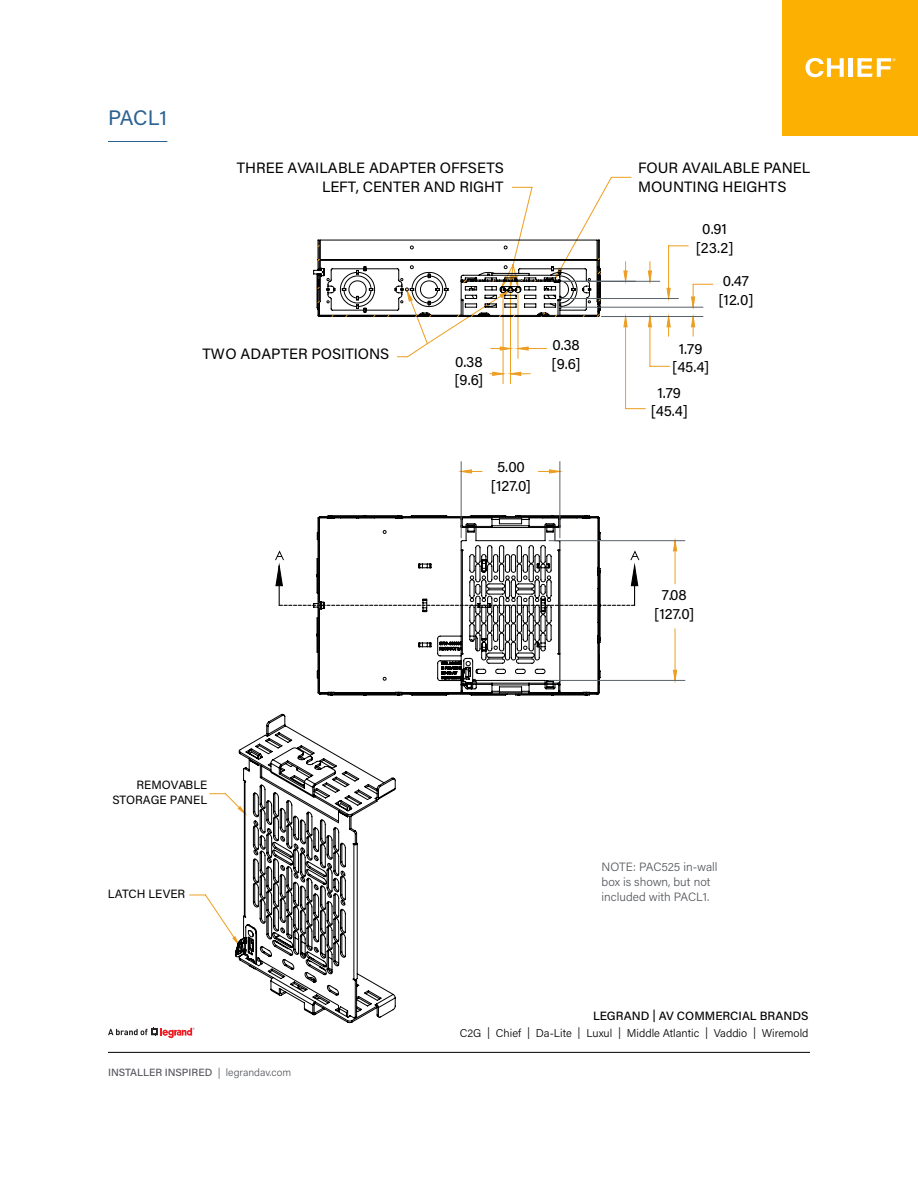
<style>
.page{position:relative;width:918px;height:1188px;background:#fff}
.page>*{position:absolute;margin:0;border:0;box-sizing:border-box;transform-origin:0 0}
.t1{font:21px "Acumin Pro";letter-spacing:-.005em;color:#2c6291}
.t2{font:15px/18.8px "Acumin Pro";color:#000;text-align:center}
.t3{font:300 12px/15px "Acumin Pro";color:#54565b}
.t4{font:12px/15px "Acumin Pro";color:#000;text-align:right}
.t5{font:500 12px "Acumin Pro";color:#000}
.t6{font:300 11.25px "Acumin Pro";color:#000}
.t7{font:500 10.5px "Acumin Pro";letter-spacing:-.005em;color:#54565b}
.s1{font-weight:300}
</style>
<div class="page">
<hr style="left:108px;top:1052px;width:702px;height:1px;background:#000">
<svg style="left:108px;top:1027px;width:87px;height:12px"></svg>
<hr style="left:108px;top:141px;width:59px;height:1px;background:#2c6291">
<svg style="left:189px;top:793px;width:46px;height:148px"></svg>
<svg style="left:235px;top:714px;width:161px;height:309px"></svg>
<hr style="left:279px;top:566px;width:1px;height:39px;background:#000">
<svg style="left:279px;top:605px;width:34px;height:1px"></svg>
<svg style="left:275px;top:551px;width:9px;height:36px"></svg>
<svg style="left:601px;top:271px;width:94px;height:409px"></svg>
<svg style="left:313px;top:239px;width:288px;height:457px"></svg>
<svg style="left:317px;top:245px;width:284px;height:72px"></svg>
<hr style="left:560px;top:298px;width:118px;height:1px;background:#59636b">
<hr style="left:563px;top:281px;width:97px;height:1px;background:#59636b">
<hr style="left:602px;top:316px;width:101px;height:1px;background:#59636b">
<hr style="left:560px;top:307px;width:143px;height:1px;background:#59636b">
<hr style="left:461px;top:462px;width:1px;height:76px;background:#59636b">
<hr style="left:559px;top:462px;width:1px;height:76px;background:#59636b">
<hr style="left:549px;top:540px;width:136px;height:1px;background:#59636b">
<hr style="left:549px;top:680px;width:136px;height:1px;background:#59636b">
<div style="left:783px;top:0;width:135px;height:135px;background:#fcb002"></div>
<svg style="left:805px;top:58px;width:39px;height:19px"></svg>
<hr style="left:849px;top:58px;width:4px;height:19px;background:#fff">
<svg style="left:857px;top:58px;width:38px;height:19px"></svg>
<h1 class="t1" style="left:108px;top:103px;width:61px">PACL1</h1>
<p class="t2" style="left:237px;top:158px;width:269px;text-align:right">THREE AVAILABLE ADAPTER OFFSETS<br>LEFT, CENTER AND RIGHT</p>
<p class="t2" style="left:638px;top:158px;width:174px;text-align:left">FOUR AVAILABLE PANEL<br>MOUNTING HEIGHTS</p>
<p class="t2" style="left:696px;top:219px;width:39px">0.91 [23.2]</p>
<p class="t2" style="left:718px;top:271px;width:37px;text-align:left">0.47 [12.0]</p>
<p class="t2" style="left:203px;top:343px;width:188px">TWO ADAPTER POSITIONS</p>
<p class="t2" style="left:552px;top:335px;width:29px">0.38</p>
<p class="t2" style="left:455px;top:351px;width:29px">0.38</p>
<p class="t2" style="left:552px;top:354px;width:30px">[9.6]</p>
<p class="t2" style="left:454px;top:370px;width:30px">[9.6]</p>
<p class="t2" style="left:491px;top:457px;width:42px">5.00 [127.0]</p>
<p class="t2" style="left:672px;top:338px;width:39px">1.79 [45.4]</p>
<p class="t2" style="left:651px;top:382px;width:39px">1.79 [45.4]</p>
<p class="t2" style="left:654px;top:585px;width:42px">7.08 [127.0]</p>
<p class="t4" style="left:112px;top:777px;width:96px">REMOVABLE<br>STORAGE PANEL</p>
<p class="t4" style="left:108px;top:886px;width:79px">LATCH LEVER</p>
<p class="t7" style="left:108px;top:1065px;width:185px">INSTALLER INSPIRED <span class="s1">| legrandav.com</span></p>
<p class="t3" style="left:602px;top:859px;width:118px">NOTE: PAC525 in-wall box is shown, but not included with PACL1.</p>
<p class="t5" style="left:593px;top:1008px;width:217px">LEGRAND | AV COMMERCIAL BRANDS</p>
<p class="t6" style="left:460px;top:1025px;width:350px">C2G | Chief | Da-Lite | Luxul | Middle Atlantic | Vaddio | Wiremold</p>
</div>
